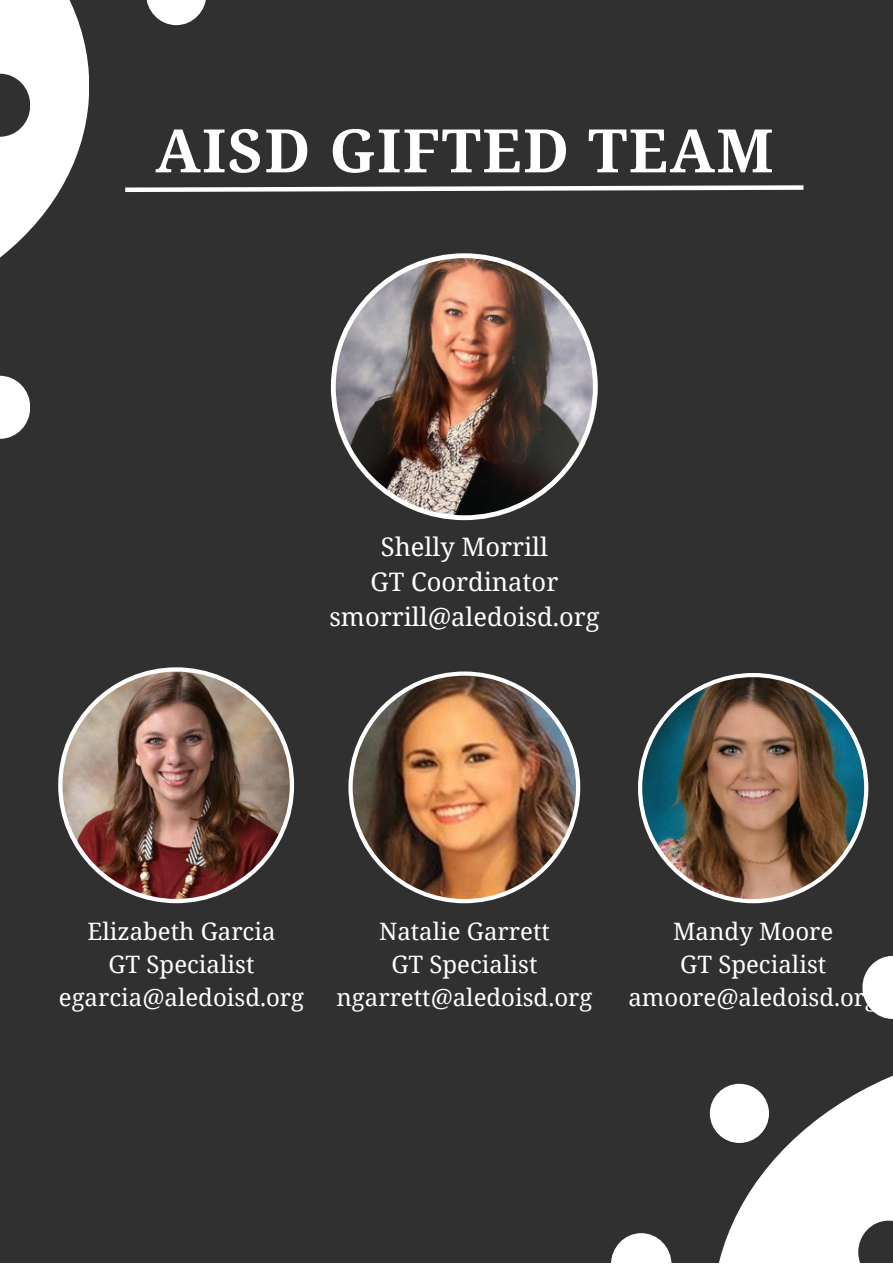
<style>
.page{position:relative;width:893px;height:1264px;background:#fff}
.page>*{position:absolute;margin:0;border:0;box-sizing:border-box;transform-origin:0 0}
.t1{font:700 60px "Noto Serif";letter-spacing:.03em;color:#fff}
.t2{font:25.5px "Noto Serif";color:#fff}
.t3{font:24px "Noto Serif";color:#fff}
</style>
<div class="page">
<div style="left:0;top:0;width:892px;height:1262px;background:#303030"></div>
<svg style="left:712px;top:1076px;width:180px;height:186px;fill:#fff"></svg>
<div style="left:709px;top:1083px;width:60px;height:59px;background:#fff;border-radius:50%"></div>
<svg style="left:0;top:0;width:89px;height:258px;fill:#fff"></svg>
<svg style="left:0;top:376px;width:30px;height:63px;fill:#fff"></svg>
<svg style="left:146px;top:0;width:60px;height:25px"></svg>
<svg style="left:611px;top:1233px;width:60px;height:29px;fill:#fff"></svg>
<svg style="left:862px;top:956px;width:30px;height:62px;fill:#fff"></svg>
<svg style="left:0;top:74px;width:30px;height:63px"></svg>
<svg style="left:858px;top:1220px;width:34px;height:42px"></svg>
<img style="left:331px;top:253px;width:266px;height:267px">
<img style="left:58px;top:667px;width:236px;height:236px">
<img style="left:348px;top:671px;width:232px;height:232px">
<img style="left:638px;top:673px;width:230px;height:230px">
<svg style="left:125px;top:185px;width:679px;height:7px"></svg>
<p class="t1" style="left:155px;top:108px;width:619px">AISD GIFTED TEAM</p>
<p class="t2" style="left:381px;top:529px;width:168px">Shelly Morrill</p>
<p class="t2" style="left:370px;top:564px;width:189px">GT Coordinator</p>
<p class="t2" style="left:329px;top:599px;width:271px">smorrill@aledoisd.org</p>
<p class="t3" style="left:87px;top:914px;width:190px">Elizabeth Garcia</p>
<p class="t3" style="left:108px;top:947px;width:147px">GT Specialist</p>
<p class="t3" style="left:59px;top:979px;width:247px">egarcia@aledoisd.org</p>
<p class="t3" style="left:379px;top:914px;width:172px">Natalie Garrett</p>
<p class="t3" style="left:391px;top:947px;width:147px">GT Specialist</p>
<p class="t3" style="left:336px;top:979px;width:257px">ngarrett@aledoisd.org</p>
<p class="t3" style="left:673px;top:914px;width:162px">Mandy Moore</p>
<p class="t3" style="left:680px;top:947px;width:147px">GT Specialist</p>
<p class="t3" style="left:628px;top:979px;width:251px">amoore@aledoisd.org</p>
</div>
